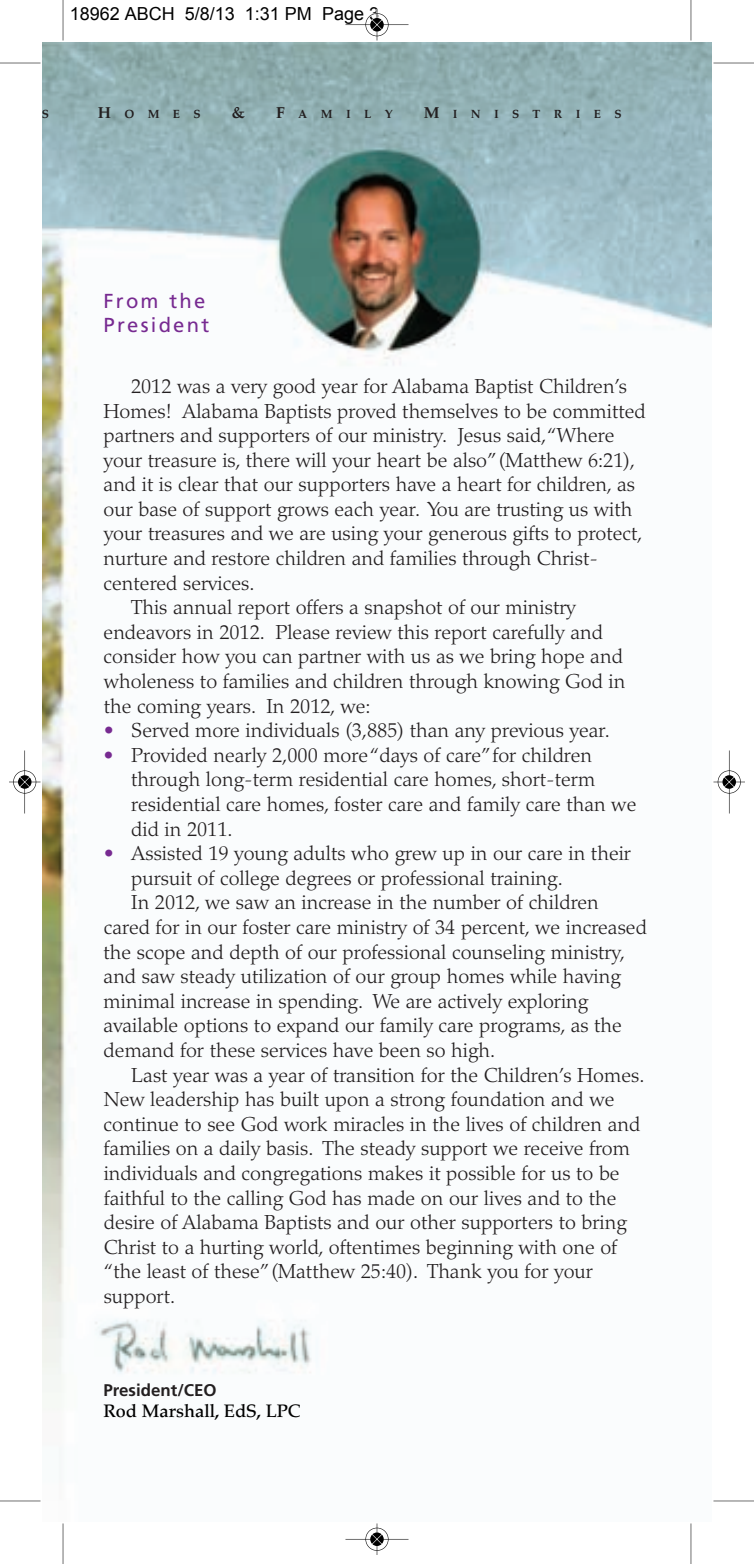
<style>
.page{position:relative;width:754px;height:1564px;background:#fff}
.page>*{position:absolute;margin:0;border:0;box-sizing:border-box;transform-origin:0 0}
.t1{font:300 20.25px/24.5px "Palatino";color:#231f20}
.t2{font:20.25px/24.3px "Frutiger";letter-spacing:.11em;color:#772a91}
.t3{font:18px "Arial";color:#000}
.t4{font:500 18px "Palatino";color:#000}
.t5{font:700 16.88px "Frutiger";color:#231f20}
.t6{font:700 15.75px "Palatino";color:#231f20}
.t7{font:700 11.7px "Palatino";letter-spacing:1.135em;color:#231f20}
.s1{font-size:15.75px}
.s2{color:#772a91}
</style>
<div class="page">
<img style="left:43px;top:43px;width:668px;height:1350px">
<hr style="left:63px;top:0;width:1px;height:40px;background:#000">
<hr style="left:0;top:63px;width:40px;height:1px;background:#000">
<hr style="left:690px;top:0;width:1px;height:40px;background:#000">
<hr style="left:713px;top:63px;width:41px;height:1px;background:#000">
<hr style="left:63px;top:1523px;width:1px;height:41px;background:#000">
<hr style="left:0;top:1500px;width:40px;height:1px;background:#000">
<hr style="left:690px;top:1523px;width:1px;height:41px;background:#000">
<hr style="left:713px;top:1500px;width:41px;height:1px;background:#000">
<hr style="left:345px;top:24px;width:63px;height:1px;background:#000">
<hr style="left:377px;top:9px;width:1px;height:31px;background:#000">
<svg style="left:365px;top:13px;width:24px;height:24px"></svg>
<hr style="left:345px;top:1539px;width:63px;height:1px;background:#000">
<hr style="left:377px;top:1523px;width:1px;height:32px;background:#000">
<svg style="left:365px;top:1527px;width:24px;height:24px"></svg>
<hr style="left:24px;top:750px;width:1px;height:63px;background:#000">
<hr style="left:9px;top:782px;width:31px;height:1px;background:#000">
<svg style="left:13px;top:770px;width:24px;height:24px"></svg>
<hr style="left:729px;top:750px;width:1px;height:63px;background:#000">
<hr style="left:713px;top:782px;width:32px;height:1px;background:#000">
<svg style="left:717px;top:770px;width:24px;height:24px"></svg>
<p class="t3" style="left:70px;top:2px;width:311px">18962 ABCH 5/8/13 1:31 PM Page 3</p>
<p class="t7" style="left:42px;top:104px;width:9px">S</p>
<p class="t7" style="left:98px;top:104px;width:104px"><span class="s1">H</span>OMES</p>
<p class="t6" style="left:232px;top:99px;width:15px">&amp;</p>
<p class="t7" style="left:276px;top:104px;width:118px"><span class="s1">F</span>AMILY</p>
<p class="t7" style="left:424px;top:104px;width:199px"><span class="s1">M</span>INISTRIES</p>
<p class="t2" style="left:104px;top:289px;width:107px">From the<br>President</p>
<p class="t1" style="left:131px;top:374px;width:497px">2012 was a very good year for Alabama Baptist Children’s</p>
<p class="t1" style="left:104px;top:399px;width:544px">Homes! Alabama Baptists proved themselves to be committed</p>
<p class="t1" style="left:103px;top:423px;width:512px">partners and supporters of our ministry. Jesus said, “Where</p>
<p class="t1" style="left:104px;top:448px;width:533px">your treasure is, there will your heart be also” (Matthew 6:21),</p>
<p class="t1" style="left:104px;top:472px;width:533px">and it is clear that our supporters have a heart for children, as</p>
<p class="t1" style="left:104px;top:497px;width:530px">our base of support grows each year. You are trusting us with</p>
<p class="t1" style="left:104px;top:522px;width:540px">your treasures and we are using your generous gifts to protect,</p>
<p class="t1" style="left:104px;top:546px;width:496px">nurture and restore children and families through Christ-</p>
<p class="t1" style="left:104px;top:571px;width:152px">centered services.</p>
<p class="t1" style="left:131px;top:595px;width:446px">This annual report offers a snapshot of our ministry</p>
<p class="t1" style="left:104px;top:620px;width:501px">endeavors in 2012. Please review this report carefully and</p>
<p class="t1" style="left:104px;top:645px;width:521px">consider how you can partner with us as we bring hope and</p>
<p class="t1" style="left:104px;top:669px;width:523px">wholeness to families and children through knowing God in</p>
<p class="t1" style="left:104px;top:694px;width:268px">the coming years. In 2012, we:</p>
<p class="t1" style="left:104px;top:718px;width:507px"><span class="s2">•</span> Served more individuals (3,885) than any previous year.</p>
<p class="t1" style="left:131px;top:743px;width:507px;text-indent:-28px"><span class="s2">•</span> Provided nearly 2,000 more “days of care” for children through long-term residential care homes, short-term residential care homes, foster care and family care than we did in 2011.</p>
<p class="t1" style="left:104px;top:841px;width:529px"><span class="s2">•</span> Assisted 19 young adults who grew up in our care in their</p>
<p class="t1" style="left:131px;top:866px;width:433px">pursuit of college degrees or professional training.</p>
<p class="t1" style="left:131px;top:890px;width:469px">In 2012, we saw an increase in the number of children</p>
<p class="t1" style="left:104px;top:915px;width:545px">cared for in our foster care ministry of 34 percent, we increased</p>
<p class="t1" style="left:104px;top:940px;width:523px">the scope and depth of our professional counseling ministry,</p>
<p class="t1" style="left:104px;top:964px;width:519px">and saw steady utilization of our group homes while having</p>
<p class="t1" style="left:104px;top:989px;width:486px">minimal increase in spending. We are actively exploring</p>
<p class="t1" style="left:104px;top:1013px;width:520px">available options to expand our family care programs, as the</p>
<p class="t1" style="left:104px;top:1038px;width:393px">demand for these services have been so high.</p>
<p class="t1" style="left:131px;top:1063px;width:515px">Last year was a year of transition for the Children’s Homes.</p>
<p class="t1" style="left:104px;top:1087px;width:512px">New leadership has built upon a strong foundation and we</p>
<p class="t1" style="left:104px;top:1112px;width:538px">continue to see God work miracles in the lives of children and</p>
<p class="t1" style="left:104px;top:1136px;width:528px">families on a daily basis. The steady support we receive from</p>
<p class="t1" style="left:104px;top:1161px;width:517px">individuals and congregations makes it possible for us to be</p>
<p class="t1" style="left:104px;top:1186px;width:514px">faithful to the calling God has made on our lives and to the</p>
<p class="t1" style="left:104px;top:1210px;width:524px">desire of Alabama Baptists and our other supporters to bring</p>
<p class="t1" style="left:104px;top:1235px;width:515px">Christ to a hurting world, oftentimes beginning with one of</p>
<p class="t1" style="left:104px;top:1259px;width:491px">“the least of these” (Matthew 25:40). Thank you for your</p>
<p class="t1" style="left:104px;top:1284px;width:73px">support.</p>
<p class="t5" style="left:104px;top:1380px;width:115px">President/CEO</p>
<p class="t4" style="left:104px;top:1400px;width:199px">Rod Marshall, EdS, LPC</p>
</div>
